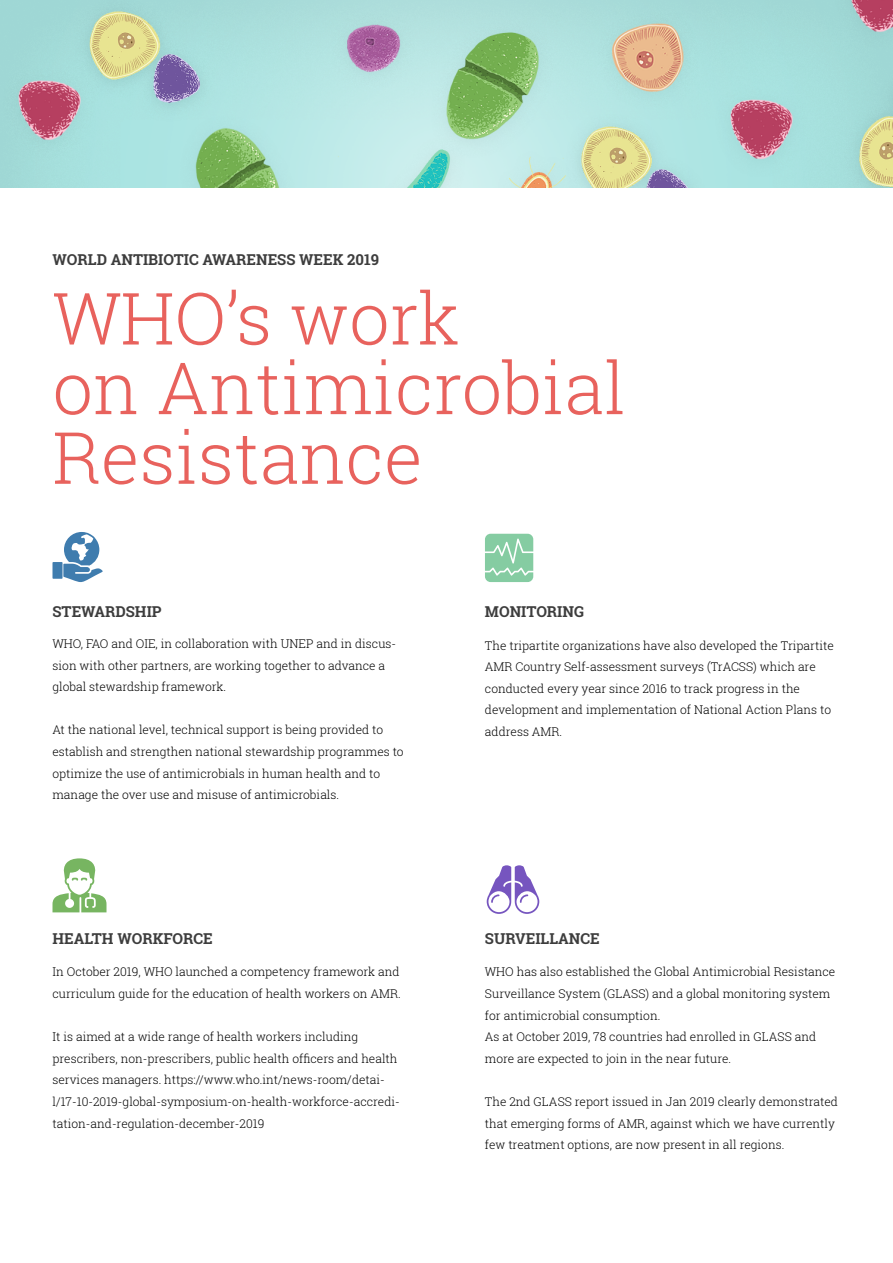
<style>
.page{position:relative;width:893px;height:1263px;background:#fff}
.page>*{position:absolute;margin:0;border:0;box-sizing:border-box;transform-origin:0 0}
.t1{font:300 72px/69.6px "Roboto Slab";color:#e8625d}
.t2{font:700 15px "Roboto Slab";color:#3d3d3d}
.t3{font:300 12px/21.6px "Roboto Slab";color:#000}
</style>
<div class="page">
<div style="left:52px;top:562px;width:11px;height:17px;background:#3f7cae"></div>
<svg style="left:63px;top:532px;width:40px;height:50px"></svg>
<svg style="left:485px;top:534px;width:48px;height:48px"></svg>
<svg style="left:487px;top:865px;width:52px;height:49px"></svg>
<svg style="left:52px;top:858px;width:54px;height:54px"></svg>
<img style="left:0;top:0;width:893px;height:188px">
<p class="t2" style="left:52px;top:250px;width:328px">WORLD ANTIBIOTIC AWARENESS WEEK 2019</p>
<h1 class="t1" style="left:52px;top:282px;width:575px">WHO’s work<br>on Antimicrobial<br>Resistance</h1>
<p class="t2" style="left:52px;top:601px;width:111px">STEWARDSHIP</p>
<p class="t3" style="left:52px;top:633px;width:345px">WHO, FAO and OIE, in collaboration with UNEP and in discus&shy;sion with other partners, are working together to advance a global stewardship framework.</p>
<p class="t3" style="left:52px;top:719px;width:353px">At the national level, technical support is being provided to establish and strengthen national stewardship programmes to optimize the use of antimicrobials in human health and to manage the over use and misuse of antimicrobials.</p>
<p class="t2" style="left:52px;top:928px;width:162px">HEALTH WORKFORCE</p>
<p class="t3" style="left:52px;top:961px;width:350px">In October 2019, WHO launched a competency framework and curriculum guide for the education of health workers on AMR.</p>
<p class="t3" style="left:52px;top:1026px;width:349px">It is aimed at a wide range of health workers including prescribers, non-prescribers, public health officers and health services managers. https://www.who.int/news-room/detai&shy;l/17-10-2019-global-symposium-on-health-workforce-accredi&shy;tation-and-regulation-december-2019</p>
<p class="t2" style="left:485px;top:601px;width:101px">MONITORING</p>
<p class="t3" style="left:485px;top:634px;width:351px">The tripartite organizations have also developed the Tripartite AMR Country Self-assessment surveys (TrACSS) which are conducted every year since 2016 to track progress in the development and implementation of National Action Plans to address AMR.</p>
<p class="t2" style="left:485px;top:928px;width:116px">SURVEILLANCE</p>
<p class="t3" style="left:485px;top:961px;width:352px">WHO has also established the Global Antimicrobial Resistance Surveillance System (GLASS) and a global monitoring system for antimicrobial consumption.<br>As at October 2019, 78 countries had enrolled in GLASS and more are expected to join in the near future.</p>
<p class="t3" style="left:485px;top:1090px;width:355px">The 2nd GLASS report issued in Jan 2019 clearly demonstrated that emerging forms of AMR, against which we have currently few treatment options, are now present in all regions.</p>
</div>
